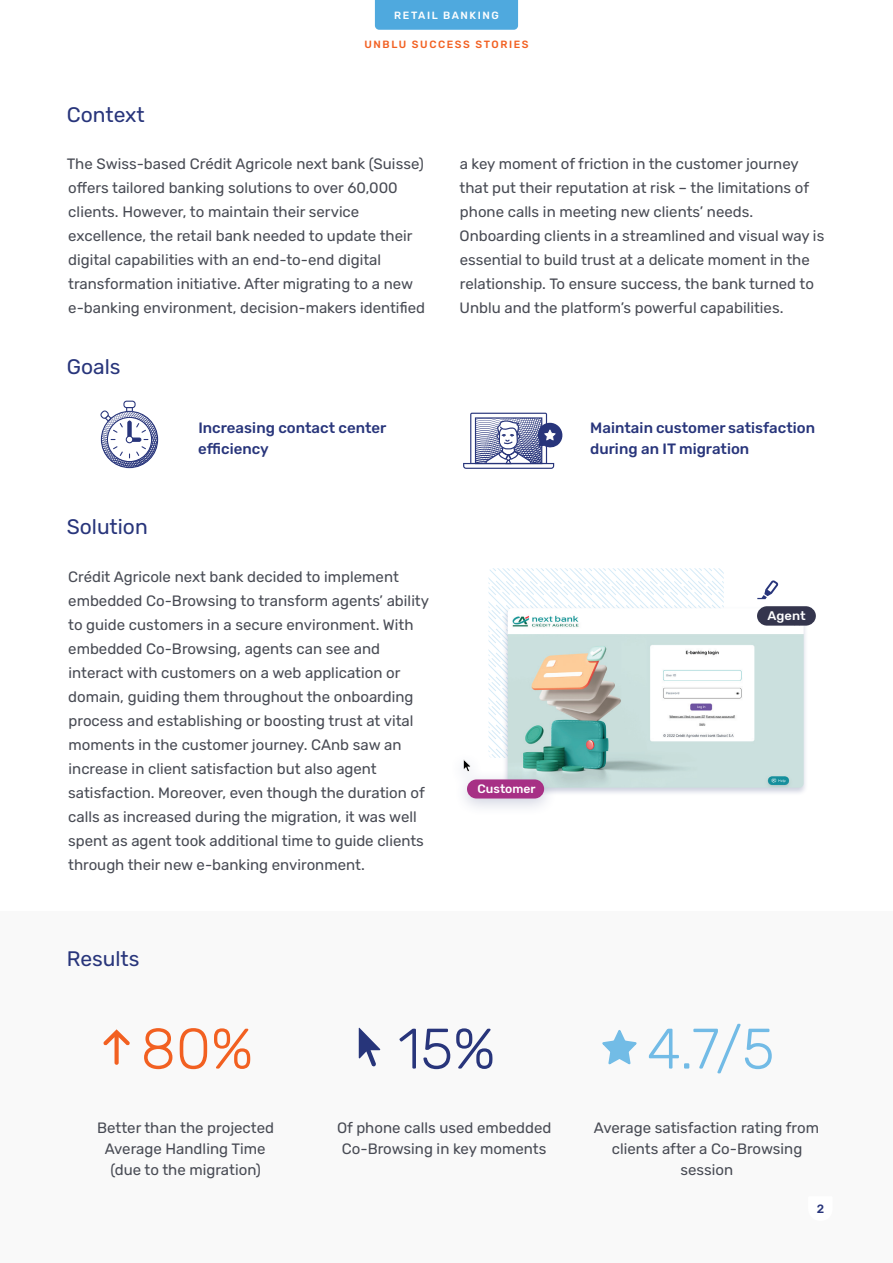
<style>
.page{position:relative;width:893px;height:1263px;background:#fff}
.page>*{position:absolute;margin:0;border:0;box-sizing:border-box;transform-origin:0 0}
.t1{font:300 57px "Rubik";color:#72bbe6}
.t2{font:300 57px "Rubik";color:#f26021}
.t3{font:300 57px "Rubik";color:#28357b}
.t4{font:21px "Rubik";color:#28357b}
.t5{font:15px/24px "Rubik";color:#484b54}
.t6{font:500 15px/21px "Rubik";color:#28357b}
.t7{font:500 12.45px "Rubik";color:#fff;scale:1.04 1}
.t8{font:500 12.15px "Rubik";color:#fff}
.t9{font:500 12px "Rubik";color:#28357b}
.t10{font:500 10.5px "Rubik";letter-spacing:.15em;color:#f26021}
.t11{font:500 10.5px "Rubik";letter-spacing:.15em;color:#fff}
</style>
<div class="page">
<div style="left:0;top:911px;width:893px;height:352px;background:#f9f9f9"></div>
<svg style="left:488px;top:568px;width:236px;height:183px"></svg>
<div style="left:502px;top:606px;width:307px;height:190px;background:#3e4a80;opacity:.25"></div>
<img style="left:508px;top:608px;width:296px;height:180px">
<div style="left:757px;top:606px;width:59px;height:20px;background:#34354d;border-radius:10px"></div>
<svg style="left:757px;top:580px;width:21px;height:19px"></svg>
<div style="left:449px;top:751px;width:108px;height:66px;background:#3e4a80;opacity:.25"></div>
<div style="left:467px;top:779px;width:77px;height:19px;background:#a73085;border-radius:10px"></div>
<svg style="left:463px;top:759px;width:8px;height:13px"></svg>
<div style="left:375px;top:0;width:143px;height:30px;background:#4fa9de"></div>
<svg style="left:100px;top:401px;width:58px;height:67px"></svg>
<svg style="left:103px;top:1029px;width:27px;height:36px"></svg>
<svg style="left:602px;top:1030px;width:35px;height:35px"></svg>
<svg style="left:463px;top:413px;width:100px;height:56px"></svg>
<svg style="left:359px;top:1028px;width:21px;height:39px"></svg>
<p class="t11" style="left:394px;top:9px;width:106px">RETAIL BANKING</p>
<h2 class="t4" style="left:67px;top:103px;width:79px">Context</h2>
<p class="t10" style="left:365px;top:39px;width:166px">UNBLU SUCCESS STORIES</p>
<p class="t5" style="left:67px;top:152px;width:360px">The Swiss-based Crédit Agricole next bank (Suisse) offers tailored banking solutions to over 60,000 clients. However, to maintain their service excellence, the retail bank needed to update their digital capabilities with an end-to-end digital transformation initiative. After migrating to a new e-banking environment, decision-makers identified</p>
<h2 class="t4" style="left:67px;top:355px;width:55px">Goals</h2>
<p class="t5" style="left:459px;top:152px;width:366px">a key moment of friction in the customer journey that put their reputation at risk – the limitations of phone calls in meeting new clients’ needs.<br>Onboarding clients in a streamlined and visual way is essential to build trust at a delicate moment in the relationship. To ensure success, the bank turned to Unblu and the platform’s powerful capabilities.</p>
<h2 class="t4" style="left:67px;top:515px;width:82px">Solution</h2>
<p class="t6" style="left:198px;top:418px;width:190px">Increasing contact center efficiency</p>
<p class="t6" style="left:590px;top:418px;width:226px">Maintain customer satisfaction during an IT migration</p>
<p class="t5" style="left:68px;top:566px;width:362px">Crédit Agricole next bank decided to implement embedded Co-Browsing to transform agents’ ability to guide customers in a secure environment. With embedded Co-Browsing, agents can see and interact with customers on a web application or domain, guiding them throughout the onboarding process and establishing or boosting trust at vital moments in the customer journey. CAnb saw an increase in client satisfaction but also agent satisfaction. Moreover, even though the duration of calls as increased during the migration, it was well spent as agent took additional time to guide clients through their new e-banking environment.</p>
<h2 class="t4" style="left:67px;top:947px;width:74px">Results</h2>
<p class="t8" style="left:478px;top:782px;width:60px">Customer</p>
<h1 class="t2" style="left:141px;top:1017px;width:114px">80%</h1>
<h1 class="t3" style="left:398px;top:1017px;width:99px">15%</h1>
<p class="t7" style="left:768px;top:608px;width:38px">Agent</p>
<h1 class="t1" style="left:647px;top:1017px;width:129px">4.7/5</h1>
<p class="t5" style="left:97px;top:1117px;width:178px;line-height:21px;text-align:center">Better than the projected<br>Average Handling Time (due to the migration)</p>
<p class="t5" style="left:337px;top:1117px;width:216px;line-height:21px;text-align:center">Of phone calls used embedded<br>Co-Browsing in key moments</p>
<p class="t5" style="left:594px;top:1117px;width:227px;line-height:21px;text-align:center">Average satisfaction rating from clients after a Co-Browsing session</p>
<p class="t9" style="left:817px;top:1195px;width:9px">2</p>
<p class="t9" style="left:817px;top:1202px;width:9px">2</p>
</div>
